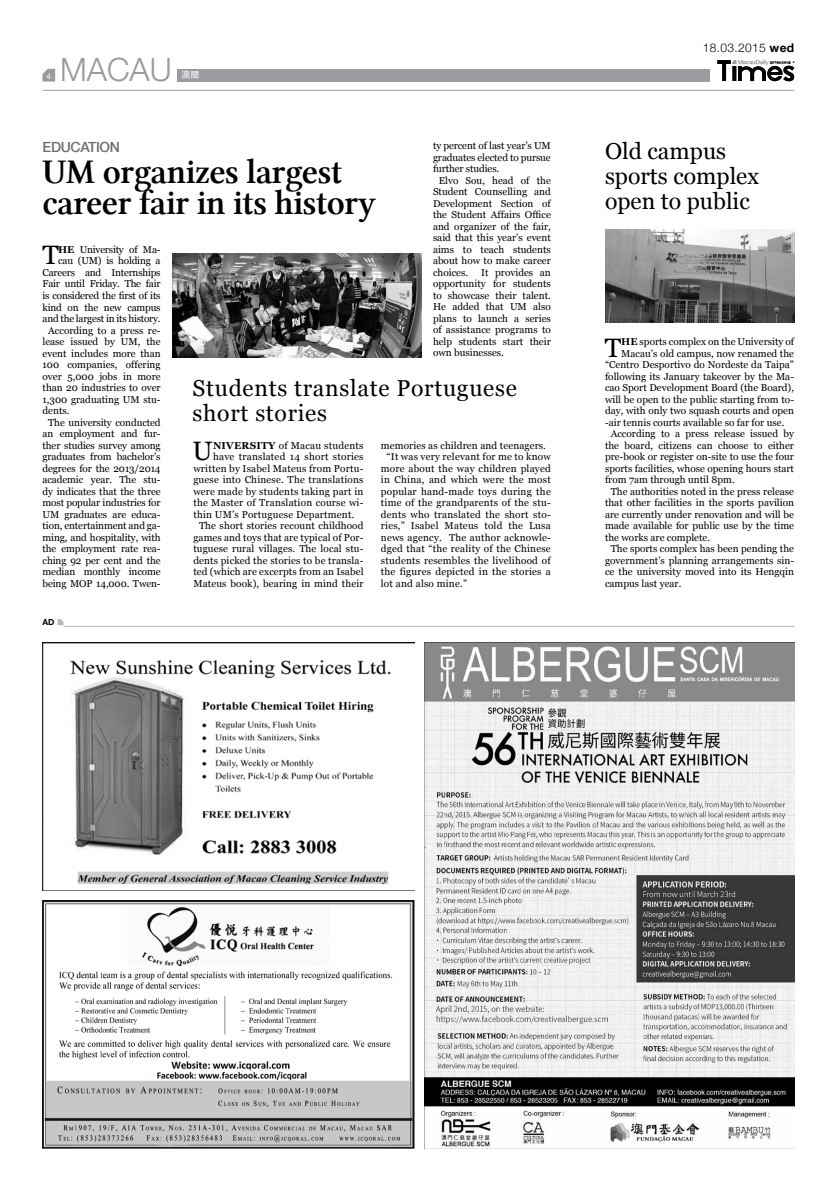
<style>
.page{position:relative;width:837px;height:1191px;background:#fff}
.page>*{position:absolute;margin:0;border:0;box-sizing:border-box;transform-origin:0 0}
.t1{font:35px/31px "Lin Libertine Z";letter-spacing:-.02em;color:#000}
.t2{font:300 32px "Helvetica Neue";color:#999b9e}
.t3{font:26.6px "Georgia";color:#000}
.t4{font:23px/25px "Georgia";letter-spacing:.03em;color:#000}
.t5{font:23px/25px "Georgia";color:#000}
.t6{font:500 14px "Helvetica Neue";letter-spacing:-.025em;color:#6d6e71}
.t7{font:300 12px "Helvetica Neue";letter-spacing:.025em;color:#000}
.t8{font:10px/11.5px "Georgia";color:#000;text-align:justify}
.t9{font:10px "Georgia";letter-spacing:.02em;color:#000}
.t10{font:10px "Georgia";letter-spacing:-.02em;color:#000}
.t11{font:9px "Adobe Heiti Std";color:#fff}
.t12{font:700 8.4px "Helvetica Neue";color:#000}
.t13{font:8px "Helvetica Neue";color:#fff}
.s1{font-weight:700}
</style>
<div class="page">
<svg style="left:42px;top:69px;width:13px;height:13px"></svg>
<hr style="left:43px;top:90px;width:751px;height:1px;background:#999b9e">
<svg style="left:717px;top:60px;width:77px;height:21px"></svg>
<hr style="left:64px;top:626px;width:730px;height:1px;background:#b6b8ba">
<svg style="left:57px;top:619px;width:7px;height:6px"></svg>
<div style="left:177px;top:69px;width:532px;height:12px;background:#9a9c9f"></div>
<img style="left:43px;top:642px;width:371px;height:248px">
<img style="left:42px;top:900px;width:372px;height:248px">
<img style="left:424px;top:642px;width:369px;height:506px">
<img style="left:605px;top:229px;width:188px;height:93px">
<img style="left:172px;top:253px;width:250px;height:104px">
<p class="t13" style="left:46px;top:71px;width:6px">4</p>
<h2 class="t2" style="left:60px;top:50px;width:113px">MACAU</h2>
<p class="t11" style="left:181px;top:69px;width:19px">澳聞</p>
<p class="t8" style="left:433px;top:140px;width:119px">ty percent of last year’s UM</p>
<p class="t8" style="left:433px;top:152px;width:119px">graduates elected to pursue</p>
<p class="t8" style="left:433px;top:163px;width:68px">further studies.</p>
<p class="t8" style="left:438px;top:175px;width:114px">Elvo Sou, head of the</p>
<p class="t8" style="left:433px;top:186px;width:119px">Student Counselling and</p>
<p class="t8" style="left:433px;top:198px;width:119px">Development Section of</p>
<p class="t8" style="left:433px;top:209px;width:119px">the Student Affairs Office</p>
<p class="t8" style="left:433px;top:221px;width:119px">and organizer of the fair,</p>
<p class="t8" style="left:433px;top:232px;width:119px">said that this year’s event</p>
<p class="t8" style="left:433px;top:244px;width:119px">aims to teach students</p>
<p class="t8" style="left:433px;top:255px;width:119px">about how to make career</p>
<p class="t8" style="left:433px;top:267px;width:37px">choices.</p>
<h3 class="t6" style="left:43px;top:139px;width:79px">EDUCATION</h3>
<h1 class="t1" style="left:43px;top:158px;width:335px">UM organizes largest career fair in its history</h1>
<h3 class="t3" style="left:42px;top:239px;width:18px">T</h3>
<p class="t10" style="left:58px;top:243px;width:104px"><span class="s1">HE</span> University of Ma-</p>
<p class="t10" style="left:58px;top:255px;width:104px">cau (UM) is holding a</p>
<p class="t10" style="left:43px;top:266px;width:119px">Careers and Internships</p>
<p class="t10" style="left:43px;top:278px;width:119px">Fair until Friday. The fair</p>
<p class="t10" style="left:43px;top:289px;width:119px">is considered the first of its</p>
<p class="t10" style="left:43px;top:301px;width:119px">kind on the new campus</p>
<p class="t10" style="left:43px;top:312px;width:119px">and the largest in its history.</p>
<p class="t8" style="left:48px;top:324px;width:114px">According to a press re-</p>
<p class="t8" style="left:43px;top:336px;width:119px">lease issued by UM, the</p>
<p class="t8" style="left:43px;top:347px;width:119px">event includes more than</p>
<p class="t8" style="left:43px;top:359px;width:119px">100 companies, offering</p>
<p class="t8" style="left:43px;top:370px;width:119px">over 5,000 jobs in more</p>
<p class="t8" style="left:43px;top:382px;width:119px">than 20 industries to over</p>
<p class="t8" style="left:43px;top:393px;width:119px">1,300 graduating UM stu-</p>
<p class="t8" style="left:43px;top:405px;width:28px">dents.</p>
<p class="t8" style="left:48px;top:416px;width:114px">The university conducted</p>
<p class="t8" style="left:43px;top:428px;width:119px">an employment and fur-</p>
<p class="t8" style="left:43px;top:439px;width:119px">ther studies survey among</p>
<p class="t8" style="left:43px;top:451px;width:119px">graduates from bachelor’s</p>
<p class="t8" style="left:43px;top:462px;width:119px">degrees for the 2013/2014</p>
<p class="t8" style="left:43px;top:474px;width:119px">academic year. The stu-</p>
<p class="t8" style="left:43px;top:485px;width:119px">dy indicates that the three</p>
<p class="t8" style="left:43px;top:497px;width:119px">most popular industries for</p>
<p class="t8" style="left:43px;top:508px;width:119px">UM graduates are educa-</p>
<p class="t8" style="left:43px;top:520px;width:119px">tion, entertainment and ga-</p>
<p class="t8" style="left:43px;top:531px;width:119px">ming, and hospitality, with</p>
<p class="t8" style="left:43px;top:543px;width:119px">the employment rate rea-</p>
<p class="t8" style="left:43px;top:554px;width:119px">ching 92 per cent and the</p>
<p class="t8" style="left:43px;top:566px;width:119px">median monthly income</p>
<p class="t8" style="left:43px;top:577px;width:119px">being MOP 14,000. Twen-</p>
<p class="t8" style="left:433px;top:267px;width:119px;text-indent:48px">It provides an opportunity for students to showcase their talent.<br>He added that UM also plans to launch a series of assistance programs to help students start their own businesses.</p>
<h3 class="t4" style="left:192px;top:375px;width:326px">Students translate Portuguese short stories</h3>
<h3 class="t3" style="left:192px;top:435px;width:22px">U</h3>
<p class="t9" style="left:213px;top:439px;width:152px"><span class="s1">NIVERSITY</span> of Macau students</p>
<p class="t8" style="left:381px;top:440px;width:166px">memories as children and teenagers.</p>
<p class="t9" style="left:386px;top:451px;width:166px">“It was very relevant for me to know</p>
<p class="t9" style="left:381px;top:462px;width:171px">more about the way children played</p>
<p class="t9" style="left:381px;top:474px;width:171px">in China, and which were the most</p>
<p class="t9" style="left:381px;top:485px;width:171px">popular hand-made toys during the</p>
<p class="t9" style="left:381px;top:497px;width:171px">time of the grandparents of the stu-</p>
<p class="t9" style="left:381px;top:508px;width:171px">dents who translated the short sto-</p>
<p class="t9" style="left:381px;top:520px;width:171px">ries,” Isabel Mateus told the Lusa</p>
<p class="t9" style="left:381px;top:531px;width:171px">news agency. The author acknowle-</p>
<p class="t9" style="left:381px;top:543px;width:171px">dged that “the reality of the Chinese</p>
<p class="t9" style="left:381px;top:554px;width:171px">students resembles the livelihood of</p>
<p class="t9" style="left:381px;top:566px;width:171px">the figures depicted in the stories a</p>
<p class="t9" style="left:381px;top:577px;width:88px">lot and also mine.”</p>
<p class="t9" style="left:213px;top:451px;width:152px">have translated 14 short stories</p>
<p class="t9" style="left:193px;top:462px;width:172px">written by Isabel Mateus from Portu-</p>
<p class="t9" style="left:193px;top:474px;width:172px">guese into Chinese. The translations</p>
<p class="t9" style="left:193px;top:485px;width:171px">were made by students taking part in</p>
<p class="t9" style="left:193px;top:497px;width:172px">the Master of Translation course wi-</p>
<p class="t9" style="left:193px;top:508px;width:162px">thin UM’s Portuguese Department.</p>
<p class="t8" style="left:199px;top:520px;width:166px">The short stories recount childhood</p>
<p class="t8" style="left:193px;top:532px;width:172px">games and toys that are typical of Por-</p>
<p class="t8" style="left:193px;top:543px;width:172px">tuguese rural villages. The local stu-</p>
<p class="t8" style="left:193px;top:555px;width:171px">dents picked the stories to be transla-</p>
<p class="t8" style="left:193px;top:566px;width:172px">ted (which are excerpts from an Isabel</p>
<p class="t8" style="left:193px;top:578px;width:172px">Mateus book), bearing in mind their</p>
<p class="t12" style="left:42px;top:617px;width:13px">ad</p>
<p class="t7" style="left:702px;top:40px;width:93px">18.03.2015 <span class="s1">wed</span></p>
<h3 class="t5" style="left:604px;top:139px;width:155px">Old campus sports complex open to public</h3>
<h3 class="t3" style="left:604px;top:331px;width:18px">T</h3>
<p class="t8" style="left:621px;top:336px;width:174px"><span class="s1">HE</span> sports complex on the University of</p>
<p class="t8" style="left:621px;top:348px;width:174px">Macau’s old campus, now renamed the</p>
<p class="t8" style="left:604px;top:359px;width:190px">“Centro Desportivo do Nordeste da Taipa”</p>
<p class="t8" style="left:604px;top:371px;width:190px">following its January takeover by the Ma-</p>
<p class="t8" style="left:604px;top:382px;width:190px">cao Sport Development Board (the Board),</p>
<p class="t8" style="left:604px;top:394px;width:190px">will be open to the public starting from to-</p>
<p class="t8" style="left:604px;top:405px;width:190px">day, with only two squash courts and open</p>
<p class="t8" style="left:604px;top:417px;width:181px">-air tennis courts available so far for use.</p>
<p class="t8" style="left:610px;top:428px;width:185px">According to a press release issued by</p>
<p class="t8" style="left:604px;top:440px;width:190px">the board, citizens can choose to either</p>
<p class="t8" style="left:604px;top:451px;width:190px">pre-book or register on-site to use the four</p>
<p class="t8" style="left:604px;top:463px;width:190px">sports facilities, whose opening hours start</p>
<p class="t8" style="left:604px;top:474px;width:131px">from 7am through until 8pm.</p>
<p class="t8" style="left:610px;top:486px;width:185px">The authorities noted in the press release</p>
<p class="t8" style="left:604px;top:497px;width:190px">that other facilities in the sports pavilion</p>
<p class="t8" style="left:604px;top:509px;width:190px">are currently under renovation and will be</p>
<p class="t8" style="left:604px;top:520px;width:190px">made available for public use by the time</p>
<p class="t8" style="left:604px;top:532px;width:106px">the works are complete.</p>
<p class="t8" style="left:610px;top:543px;width:185px">The sports complex has been pending the</p>
<p class="t8" style="left:604px;top:555px;width:190px">government’s planning arrangements sin-</p>
<p class="t8" style="left:604px;top:566px;width:190px">ce the university moved into its Hengqin</p>
<p class="t8" style="left:604px;top:578px;width:78px">campus last year.</p>
</div>
